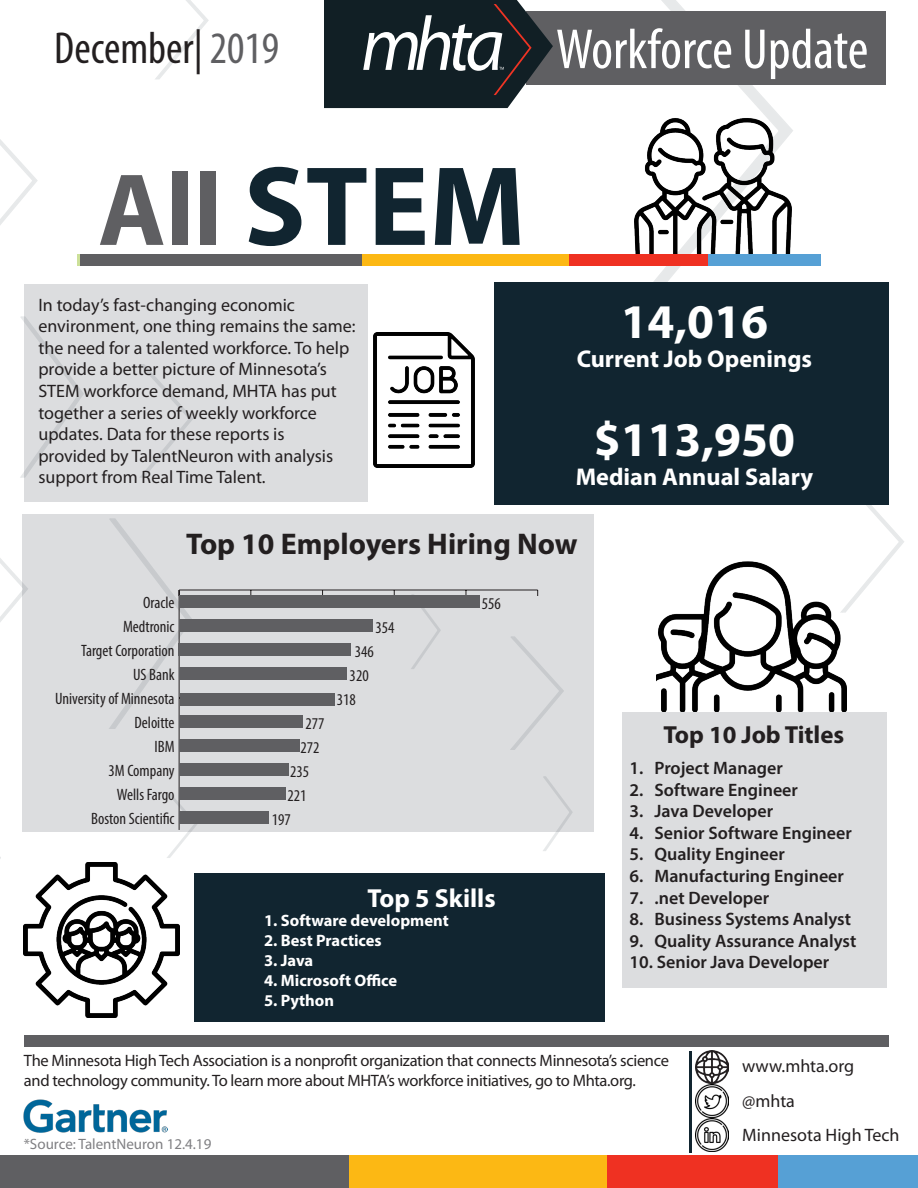
<style>
.page{position:relative;width:918px;height:1188px;background:#fff}
.page>*{position:absolute;margin:0;border:0;box-sizing:border-box;transform-origin:0 0}
.t1{font:700 114px "Myriad Pro";color:#112530}
.t2{font:condensed 57px "Myriad Pro";color:#fff}
.t3{font:700 48.6px "Myriad Pro";color:#fff}
.t4{font:condensed 45px "Myriad Pro";color:#231f20}
.t5{font:700 30px "Myriad Pro";color:#231f20}
.t6{font:700 26.1px "Myriad Pro";color:#fff}
.t7{font:700 24.75px "Myriad Pro";color:#231f20}
.t8{font:700 24.3px "Myriad Pro";color:#fff}
.t9{font:18px/21.6px "Myriad Pro";color:#231f20}
.t10{font:600 18px "Myriad Pro";color:#231f20}
.t11{font:16.5px/19.5px "Myriad Pro";letter-spacing:-.02em;color:#231f20}
.t12{font:condensed 16.5px "Myriad Pro";color:#231f20}
.t13{font:700 16.5px "Myriad Pro";color:#fff}
.t14{font:15px "Myriad Pro";color:#808083}
.s1{color:#5f5f62}
.s2{font-size:103.5px;color:#5f5f62}
</style>
<div class="page">
<img style="left:657px;top:561px;width:189px;height:151px">
<div style="left:494px;top:282px;width:395px;height:223px;background:#112530"></div>
<div style="left:194px;top:873px;width:410px;height:149px;background:#112530"></div>
<div style="left:622px;top:712px;width:265px;height:275px;background:#dcdddf"></div>
<div style="left:24px;top:285px;width:343px;height:217px;background:#dcdddf"></div>
<div style="left:23px;top:514px;width:571px;height:318px;background:#dcdddf"></div>
<div style="left:0;top:1155px;width:349px;height:33px;background:#5f5f62"></div>
<div style="left:349px;top:1155px;width:258px;height:33px;background:#fcb814"></div>
<div style="left:607px;top:1155px;width:172px;height:33px;background:#ef3122"></div>
<div style="left:779px;top:1155px;width:139px;height:33px;background:#56a0d5"></div>
<svg style="left:574px;top:0;width:220px;height:282px"></svg>
<svg style="left:838px;top:505px;width:66px;height:108px"></svg>
<svg style="left:155px;top:0;width:54px;height:80px"></svg>
<svg style="left:510px;top:636px;width:54px;height:114px"></svg>
<svg style="left:140px;top:364px;width:53px;height:114px"></svg>
<svg style="left:409px;top:594px;width:33px;height:75px"></svg>
<svg style="left:0;top:139px;width:38px;height:86px"></svg>
<svg style="left:0;top:533px;width:28px;height:116px"></svg>
<svg style="left:20px;top:316px;width:64px;height:162px"></svg>
<svg style="left:543px;top:776px;width:30px;height:75px"></svg>
<div style="left:526px;top:12px;width:360px;height:73px;background:#5f5f62"></div>
<img style="left:634px;top:108px;width:158px;height:147px">
<svg style="left:324px;top:0;width:229px;height:108px"></svg>
<div style="left:80px;top:255px;width:282px;height:11px;background:#5f5f62"></div>
<div style="left:362px;top:255px;width:208px;height:11px;background:#fcb814"></div>
<div style="left:570px;top:255px;width:138px;height:11px;background:#ef3122"></div>
<div style="left:708px;top:255px;width:113px;height:11px;background:#56a0d5"></div>
<img style="left:24px;top:862px;width:155px;height:155px">
<img style="left:367px;top:332px;width:108px;height:136px">
<div style="left:24px;top:1035px;width:865px;height:12px;background:#5f5f62"></div>
<hr style="left:690px;top:1051px;width:2px;height:101px;background:#112530">
<img style="left:696px;top:1119px;width:32px;height:32px">
<img style="left:696px;top:1085px;width:32px;height:32px">
<img style="left:696px;top:1051px;width:32px;height:32px">
<hr style="left:179px;top:590px;width:359px;height:1px;background:#231f20">
<hr style="left:179px;top:590px;width:1px;height:240px;background:#231f20">
<svg style="left:167px;top:791px;width:32px;height:67px"></svg>
<svg style="left:109px;top:518px;width:84px;height:212px"></svg>
<div style="left:179px;top:596px;width:301px;height:12px;background:#5f5f62"></div>
<div style="left:179px;top:620px;width:194px;height:12px;background:#5f5f62"></div>
<div style="left:179px;top:644px;width:172px;height:12px;background:#5f5f62"></div>
<div style="left:179px;top:668px;width:168px;height:12px;background:#5f5f62"></div>
<div style="left:181px;top:693px;width:154px;height:13px;background:#5f5f62"></div>
<div style="left:179px;top:716px;width:123px;height:12px;background:#5f5f62"></div>
<div style="left:179px;top:740px;width:120px;height:12px;background:#5f5f62"></div>
<div style="left:179px;top:764px;width:109px;height:12px;background:#5f5f62"></div>
<div style="left:179px;top:788px;width:106px;height:12px;background:#5f5f62"></div>
<div style="left:179px;top:812px;width:90px;height:12px;background:#5f5f62"></div>
<img style="left:24px;top:1099px;width:143px;height:34px">
<p class="t4" style="left:54px;top:21px;width:227px">December| <span class="s1">2019</span></p>
<p class="t1" style="left:98px;top:132px;width:429px"><span class="s2">All</span> STEM</p>
<p class="t9" style="left:38px;top:294px;width:258px">In today’s fast-changing economic</p>
<p class="t9" style="left:38px;top:315px;width:319px">environment, one thing remains the same: the need for a talented workforce. To help provide a better picture of Minnesota’s STEM workforce demand, MHTA has put together a series of weekly workforce</p>
<p class="t9" style="left:38px;top:423px;width:248px">updates. Data for these reports is</p>
<p class="t9" style="left:38px;top:445px;width:296px">provided by TalentNeuron with analysis support from Real Time Talent.</p>
<p class="t2" style="left:556px;top:15px;width:314px">Workforce Update</p>
<p class="t3" style="left:621px;top:290px;width:149px">14,016</p>
<p class="t8" style="left:577px;top:343px;width:237px">Current Job Openings</p>
<p class="t3" style="left:594px;top:408px;width:203px">$113,950</p>
<p class="t8" style="left:576px;top:461px;width:239px">Median Annual Salary</p>
<p class="t5" style="left:186px;top:524px;width:393px">Top 10 Employers Hiring Now</p>
<p class="t12" style="left:143px;top:593px;width:33px">Oracle</p>
<p class="t12" style="left:123px;top:617px;width:53px">Medtronic</p>
<p class="t12" style="left:81px;top:641px;width:95px">Target Corporation</p>
<p class="t12" style="left:133px;top:665px;width:43px">US Bank</p>
<p class="t12" style="left:55px;top:689px;width:121px">University of Minnesota</p>
<p class="t12" style="left:134px;top:713px;width:42px">Deloitte</p>
<p class="t12" style="left:155px;top:737px;width:22px">IBM</p>
<p class="t12" style="left:109px;top:761px;width:68px">3M Company</p>
<p class="t12" style="left:117px;top:785px;width:59px">Wells Fargo</p>
<p class="t12" style="left:91px;top:809px;width:85px">Boston Scientific</p>
<p class="t12" style="left:306px;top:714px;width:21px">277</p>
<p class="t12" style="left:300px;top:738px;width:21px">272</p>
<p class="t12" style="left:290px;top:762px;width:21px">235</p>
<p class="t12" style="left:287px;top:786px;width:21px">221</p>
<p class="t12" style="left:272px;top:810px;width:21px">197</p>
<p class="t12" style="left:376px;top:618px;width:21px">354</p>
<p class="t12" style="left:355px;top:642px;width:21px">346</p>
<p class="t12" style="left:350px;top:666px;width:21px">320</p>
<p class="t12" style="left:337px;top:690px;width:21px">318</p>
<p class="t12" style="left:482px;top:594px;width:21px">556</p>
<p class="t6" style="left:367px;top:881px;width:130px">Top 5 Skills</p>
<p class="t13" style="left:264px;top:910px;width:186px">1. Software development</p>
<p class="t13" style="left:264px;top:930px;width:119px">2. Best Practices</p>
<p class="t13" style="left:264px;top:950px;width:51px">3. Java</p>
<p class="t13" style="left:264px;top:969px;width:135px">4. Microsoft Office</p>
<p class="t13" style="left:264px;top:989px;width:72px">5. Python</p>
<p class="t7" style="left:663px;top:719px;width:182px">Top 10 Job Titles</p>
<p class="t10" style="left:629px;top:756px;width:155px">1. Project Manager</p>
<p class="t10" style="left:629px;top:778px;width:170px">2. Software Engineer</p>
<p class="t10" style="left:629px;top:800px;width:145px">3. Java Developer</p>
<p class="t10" style="left:629px;top:821px;width:224px">4. Senior Software Engineer</p>
<p class="t10" style="left:629px;top:843px;width:157px">5. Quality Engineer</p>
<p class="t10" style="left:629px;top:864px;width:216px">6. Manufacturing Engineer</p>
<p class="t10" style="left:629px;top:886px;width:141px">7. .net Developer</p>
<p class="t10" style="left:629px;top:908px;width:223px">8. Business Systems Analyst</p>
<p class="t10" style="left:629px;top:929px;width:228px">9. Quality Assurance Analyst</p>
<p class="t10" style="left:629px;top:951px;width:201px">10. Senior Java Developer</p>
<p class="t11" style="left:24px;top:1051px;width:647px">The Minnesota High Tech Association is a nonprofit organization that connects Minnesota’s science and technology community. To learn more about MHTA’s workforce initiatives, go to Mhta.org.</p>
<p class="t14" style="left:24px;top:1135px;width:189px">*Source: TalentNeuron 12.4.19</p>
<p class="t9" style="left:742px;top:1055px;width:114px">www.mhta.org</p>
<p class="t9" style="left:742px;top:1090px;width:54px">@mhta</p>
<p class="t9" style="left:742px;top:1124px;width:159px">Minnesota High Tech</p>
</div>
